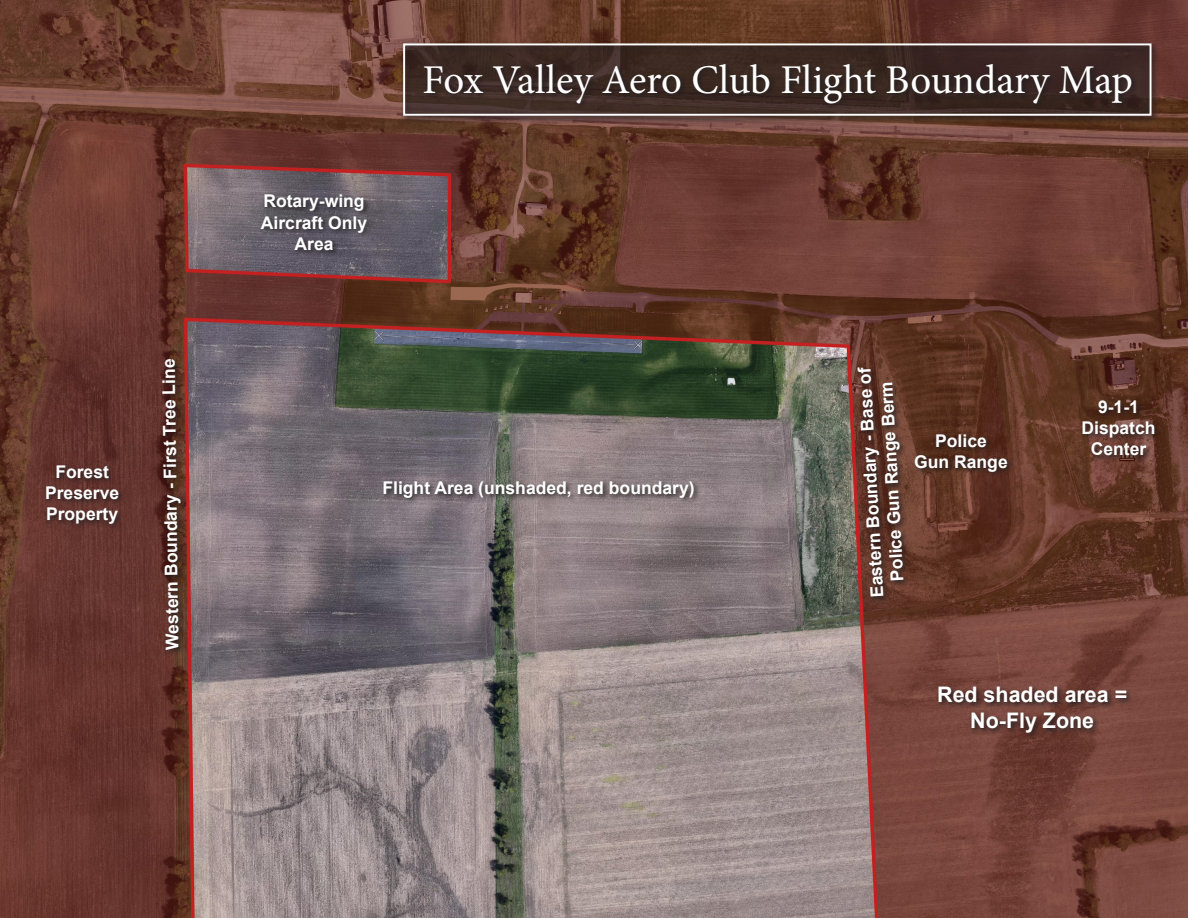
<style>
.page{position:relative;width:1188px;height:918px;background:#fff}
.page>*{position:absolute;margin:0;border:0;box-sizing:border-box;transform-origin:0 0}
.t1{font:40.95px "Minion Pro";color:#fff}
.t2{font:700 21.45px/25.8px "Arial";color:#fff;text-align:center}
.t3{font:700 17.55px/21px "Arial";color:#fff;text-align:center}
</style>
<div class="page">
<img style="left:0;top:0;width:1188px;height:918px">
<svg style="left:160px;top:357px;width:28px;height:300px;background:#542b22"></svg>
<svg style="left:855px;top:365px;width:56px;height:239px;background:#5d3429"></svg>
<svg style="left:912px;top:432px;width:103px;height:46px;background:#512d20"></svg>
<svg style="left:44px;top:463px;width:82px;height:68px;background:#58302c"></svg>
<svg style="left:259px;top:192px;width:115px;height:65px;background:#57525b"></svg>
<svg style="left:381px;top:479px;width:320px;height:26px;background:#776c6f"></svg>
<svg style="left:936px;top:684px;width:198px;height:56px;background:#673e37"></svg>
<svg style="left:1080px;top:398px;width:82px;height:64px;background:#583528"></svg>
<svg style="left:401px;top:42px;width:758px;height:82px;background:#5b3a2f"></svg>
<svg style="left:406px;top:46px;width:743px;height:67px;background:#392723"></svg>
<div style="left:403px;top:43px;width:749px;height:73px;border:2px solid #fff"></div>
<p class="t3" style="left:45px;top:462px;width:76px">Forest<br>Preserve<br>Property</p>
<p class="t3" style="left:261px;top:191px;width:108px">Rotary-wing<br>Aircraft Only<br>Area</p>
<p class="t1" style="left:423px;top:52px;width:712px">Fox Valley Aero Club Flight Boundary Map</p>
<p class="t3" style="left:163px;top:650px;width:293px;rotate:-91deg">Western Boundary - First Tree Line</p>
<p class="t3" style="left:867px;top:598px;width:232px;rotate:-93deg">Eastern Boundary - Base of<br>Police Gun Range Berm</p>
<p class="t3" style="left:382px;top:478px;width:314px">Flight Area (unshaded, red boundary)</p>
<p class="t3" style="left:935px;top:430px;width:53px">Police</p>
<p class="t3" style="left:914px;top:451px;width:95px">Gun Range</p>
<p class="t3" style="left:1098px;top:397px;width:42px">9-1-1</p>
<p class="t3" style="left:1081px;top:418px;width:76px">Dispatch<br>Center</p>
<p class="t2" style="left:937px;top:682px;width:192px">Red shaded area =<br>No-Fly Zone</p>
</div>
